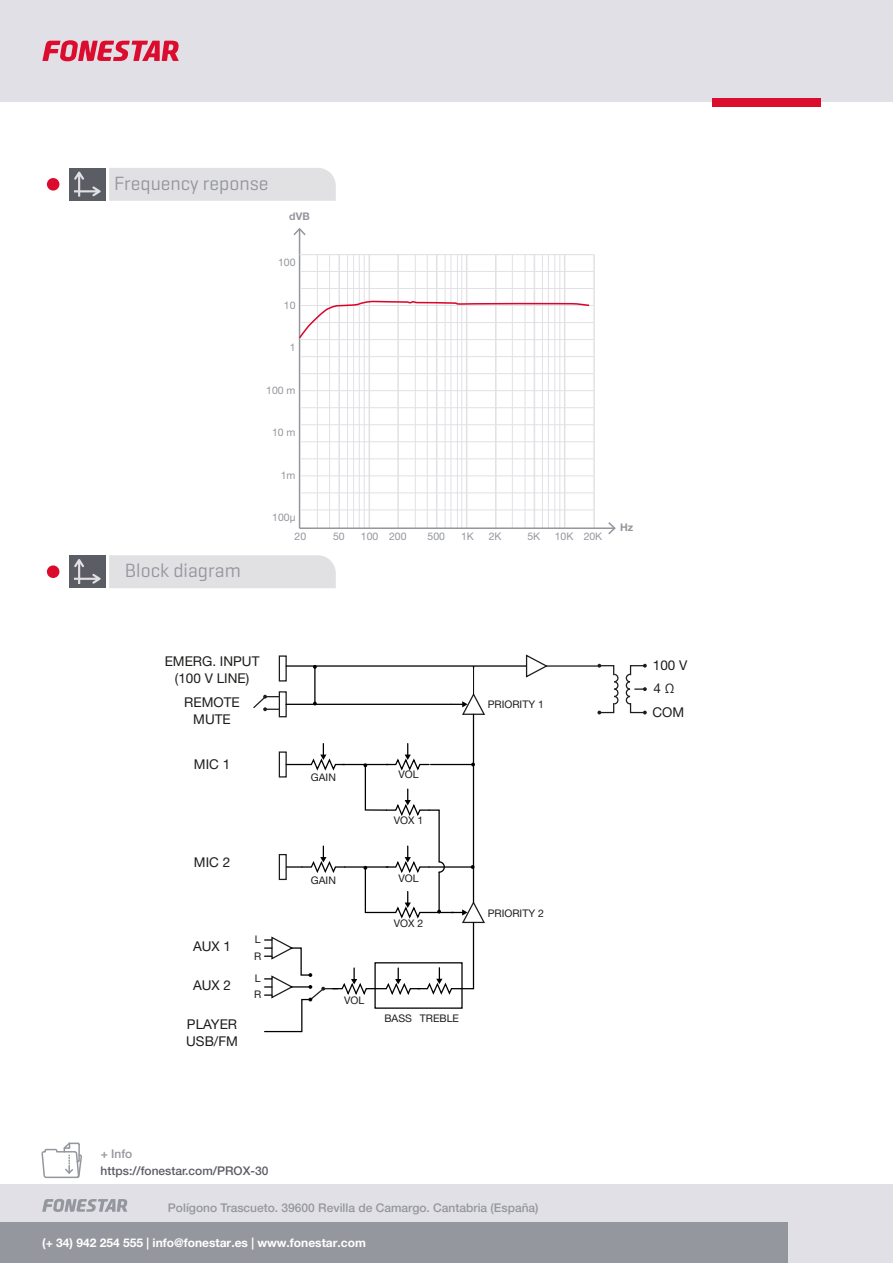
<style>
.page{position:relative;width:893px;height:1263px;background:#fff}
.page>*{position:absolute;margin:0;border:0;box-sizing:border-box;transform-origin:0 0}
.t1{font:19.5px "Geogrotesque";color:#94969d}
.t2{font:19.5px "Geogrotesque";color:#95969e}
.t3{font:13.5px/17px "Helvetica Neue LT Std";color:#1d1d1b;text-align:center}
.t4{font:500 12px "Helvetica Neue LT Pro";color:#95979e}
.t5{font:700 12px "Helvetica Neue LT Pro";color:#fff}
.t6{font:500 12px "Helvetica Neue LT Pro";color:#5b5d64}
.t7{font:10.5px/16.5px "Helvetica Neue LT Std";color:#1d1d1b}
.t8{font:10.5px "Helvetica Neue LT Std";color:#94969d}
.t9{font:700 10.5px "Helvetica Neue LT Pro";color:#94969d}
</style>
<div class="page">
<div style="left:0;top:0;width:893px;height:102px;background:#e0e0e6"></div>
<div style="left:712px;top:98px;width:109px;height:8px;background:#db0c2e"></div>
<svg style="left:42px;top:40px;width:137px;height:21px"></svg>
<div style="left:0;top:1185px;width:893px;height:78px;background:#e0e0e6"></div>
<div style="left:0;top:1222px;width:787px;height:41px;background:#95979e"></div>
<svg style="left:42px;top:1199px;width:85px;height:13px"></svg>
<svg style="left:41px;top:1142px;width:41px;height:37px"></svg>
<hr style="left:299px;top:229px;width:1px;height:299px;background:#94969d">
<svg style="left:293px;top:228px;width:13px;height:7px"></svg>
<hr style="left:317px;top:255px;width:1px;height:273px;background:#e1e1e6">
<hr style="left:300px;top:509px;width:294px;height:1px;background:#e1e1e6">
<hr style="left:300px;top:492px;width:294px;height:1px;background:#e1e1e6">
<hr style="left:300px;top:475px;width:294px;height:1px;background:#e1e1e6">
<hr style="left:300px;top:458px;width:294px;height:1px;background:#e1e1e6">
<hr style="left:300px;top:441px;width:294px;height:1px;background:#e1e1e6">
<hr style="left:300px;top:424px;width:294px;height:1px;background:#e1e1e6">
<hr style="left:300px;top:407px;width:294px;height:1px;background:#e1e1e6">
<hr style="left:300px;top:390px;width:294px;height:1px;background:#e1e1e6">
<hr style="left:300px;top:373px;width:294px;height:1px;background:#e1e1e6">
<hr style="left:300px;top:356px;width:294px;height:1px;background:#e1e1e6">
<hr style="left:300px;top:339px;width:294px;height:1px;background:#e1e1e6">
<hr style="left:300px;top:322px;width:294px;height:1px;background:#e1e1e6">
<hr style="left:300px;top:305px;width:294px;height:1px;background:#e1e1e6">
<hr style="left:300px;top:288px;width:294px;height:1px;background:#e1e1e6">
<hr style="left:300px;top:271px;width:294px;height:1px;background:#e1e1e6">
<hr style="left:329px;top:255px;width:1px;height:273px;background:#e1e1e6">
<hr style="left:338px;top:255px;width:2px;height:273px;background:#e1e1e6">
<hr style="left:347px;top:255px;width:1px;height:273px;background:#e1e1e6">
<hr style="left:353px;top:255px;width:1px;height:273px;background:#e1e1e6">
<hr style="left:359px;top:255px;width:1px;height:273px;background:#e1e1e6">
<hr style="left:364px;top:255px;width:1px;height:273px;background:#e1e1e6">
<hr style="left:415px;top:255px;width:1px;height:273px;background:#e1e1e6">
<hr style="left:427px;top:255px;width:1px;height:273px;background:#e1e1e6">
<hr style="left:445px;top:255px;width:1px;height:273px;background:#e1e1e6">
<hr style="left:451px;top:255px;width:1px;height:273px;background:#e1e1e6">
<hr style="left:457px;top:255px;width:1px;height:273px;background:#e1e1e6">
<hr style="left:461px;top:255px;width:1px;height:273px;background:#e1e1e6">
<hr style="left:512px;top:255px;width:1px;height:273px;background:#e1e1e6">
<hr style="left:525px;top:255px;width:1px;height:273px;background:#e1e1e6">
<hr style="left:542px;top:255px;width:1px;height:273px;background:#e1e1e6">
<hr style="left:548px;top:255px;width:1px;height:273px;background:#e1e1e6">
<hr style="left:554px;top:255px;width:1px;height:273px;background:#e1e1e6">
<hr style="left:559px;top:255px;width:1px;height:273px;background:#e1e1e6">
<hr style="left:369px;top:255px;width:1px;height:273px;background:#e1e1e6">
<hr style="left:397px;top:255px;width:2px;height:273px;background:#e1e1e6">
<hr style="left:436px;top:255px;width:1px;height:273px;background:#e1e1e6">
<hr style="left:466px;top:255px;width:1px;height:273px;background:#e1e1e6">
<hr style="left:495px;top:255px;width:1px;height:273px;background:#e1e1e6">
<hr style="left:534px;top:255px;width:1px;height:273px;background:#e1e1e6">
<hr style="left:564px;top:255px;width:1px;height:273px;background:#e1e1e6">
<hr style="left:593px;top:255px;width:2px;height:273px;background:#e1e1e6">
<hr style="left:300px;top:527px;width:314px;height:2px;background:#94969d">
<svg style="left:608px;top:522px;width:8px;height:12px"></svg>
<hr style="left:300px;top:254px;width:294px;height:1px;background:#e1e1e6">
<div style="left:279px;top:655px;width:8px;height:26px;background:#fff;border:1px solid #1d1d1b"></div>
<div style="left:279px;top:691px;width:8px;height:26px;background:#fff;border:1px solid #1d1d1b"></div>
<svg style="left:253px;top:695px;width:26px;height:16px"></svg>
<svg style="left:525px;top:654px;width:21px;height:24px"></svg>
<svg style="left:597px;top:664px;width:22px;height:50px"></svg>
<hr style="left:286px;top:665px;width:240px;height:2px;background:#000">
<hr style="left:286px;top:704px;width:165px;height:1px;background:#000">
<hr style="left:314px;top:667px;width:2px;height:37px;background:#000">
<svg style="left:451px;top:666px;width:35px;height:50px"></svg>
<hr style="left:473px;top:714px;width:1px;height:188px;background:#000">
<svg style="left:264px;top:744px;width:221px;height:289px"></svg>
<hr style="left:546px;top:665px;width:51px;height:2px;background:#1d1d1b">
<svg style="left:625px;top:664px;width:22px;height:50px"></svg>
<svg style="left:298px;top:300px;width:292px;height:39px"></svg>
<div style="left:109px;top:168px;width:227px;height:33px;background:#e1e1e4"></div>
<div style="left:69px;top:168px;width:37px;height:33px;background:#5b5d64"></div>
<svg style="left:74px;top:171px;width:27px;height:26px"></svg>
<div style="left:47px;top:178px;width:12px;height:13px;background:#db0b2d;border-radius:50%"></div>
<div style="left:109px;top:555px;width:227px;height:33px;background:#e1e1e4"></div>
<div style="left:69px;top:555px;width:37px;height:33px;background:#5b5d64"></div>
<svg style="left:74px;top:559px;width:27px;height:25px"></svg>
<div style="left:47px;top:565px;width:12px;height:13px;background:#db0b2d;border-radius:50%"></div>
<h1 class="t1" style="left:114px;top:171px;width:156px">Frequency reponse</h1>
<p class="t9" style="left:289px;top:210px;width:22px">dVB</p>
<p class="t8" style="left:278px;top:256px;width:19px">100</p>
<p class="t8" style="left:284px;top:299px;width:13px">10</p>
<p class="t8" style="left:290px;top:341px;width:7px">1</p>
<p class="t8" style="left:266px;top:384px;width:31px">100 m</p>
<p class="t8" style="left:272px;top:426px;width:25px">10 m</p>
<p class="t8" style="left:281px;top:469px;width:16px">1m</p>
<p class="t8" style="left:272px;top:511px;width:25px">100µ</p>
<h1 class="t2" style="left:125px;top:558px;width:117px">Block diagram</h1>
<p class="t8" style="left:295px;top:530px;width:13px">20</p>
<p class="t8" style="left:333px;top:530px;width:13px">50</p>
<p class="t8" style="left:361px;top:530px;width:47px">100 200</p>
<p class="t8" style="left:428px;top:530px;width:19px">500</p>
<p class="t8" style="left:461px;top:530px;width:14px">1K</p>
<p class="t8" style="left:489px;top:530px;width:14px">2K</p>
<p class="t8" style="left:527px;top:530px;width:14px">5K</p>
<p class="t8" style="left:555px;top:530px;width:49px">10K 20K</p>
<p class="t9" style="left:620px;top:521px;width:15px">Hz</p>
<p class="t3" style="left:165px;top:652px;width:96px">EMERG. INPUT (100 V LINE)</p>
<p class="t3" style="left:184px;top:694px;width:57px">REMOTE<br>MUTE</p>
<p class="t3" style="left:194px;top:756px;width:38px">MIC 1</p>
<p class="t3" style="left:194px;top:853px;width:38px">MIC 2</p>
<p class="t3" style="left:193px;top:937px;width:40px">AUX 1</p>
<p class="t3" style="left:193px;top:977px;width:40px">AUX 2</p>
<p class="t3" style="left:186px;top:1015px;width:53px;text-align:left">PLAYER<br>USB/FM</p>
<p class="t7" style="left:254px;top:931px;width:9px">L<br>R</p>
<p class="t7" style="left:254px;top:969px;width:9px">L<br>R</p>
<p class="t7" style="left:311px;top:768px;width:27px">GAIN</p>
<p class="t7" style="left:311px;top:871px;width:27px">GAIN</p>
<p class="t7" style="left:398px;top:766px;width:22px">VOL</p>
<p class="t7" style="left:394px;top:812px;width:31px">VOX 1</p>
<p class="t7" style="left:398px;top:869px;width:22px">VOL</p>
<p class="t7" style="left:394px;top:915px;width:31px">VOX 2</p>
<p class="t7" style="left:344px;top:991px;width:22px">VOL</p>
<p class="t7" style="left:384px;top:1010px;width:76px">BASS TREBLE</p>
<p class="t7" style="left:488px;top:695px;width:58px">PRIORITY 1</p>
<p class="t7" style="left:488px;top:905px;width:58px">PRIORITY 2</p>
<p class="t3" style="left:653px;top:657px;width:36px">100 V</p>
<p class="t3" style="left:652px;top:703px;width:33px">COM</p>
<p class="t3" style="left:654px;top:679px;width:22px">4 Ω</p>
<p class="t4" style="left:101px;top:1146px;width:33px">+ Info</p>
<p class="t6" style="left:101px;top:1163px;width:169px">https://fonestar.com/PROX-30</p>
<p class="t4" style="left:168px;top:1200px;width:372px">Polígono Trascueto. 39600 Revilla de Camargo. Cantabria (España)</p>
<p class="t5" style="left:42px;top:1235px;width:325px">(+ 34) 942 254 555 | info@fonestar.es | www.fonestar.com</p>
</div>
